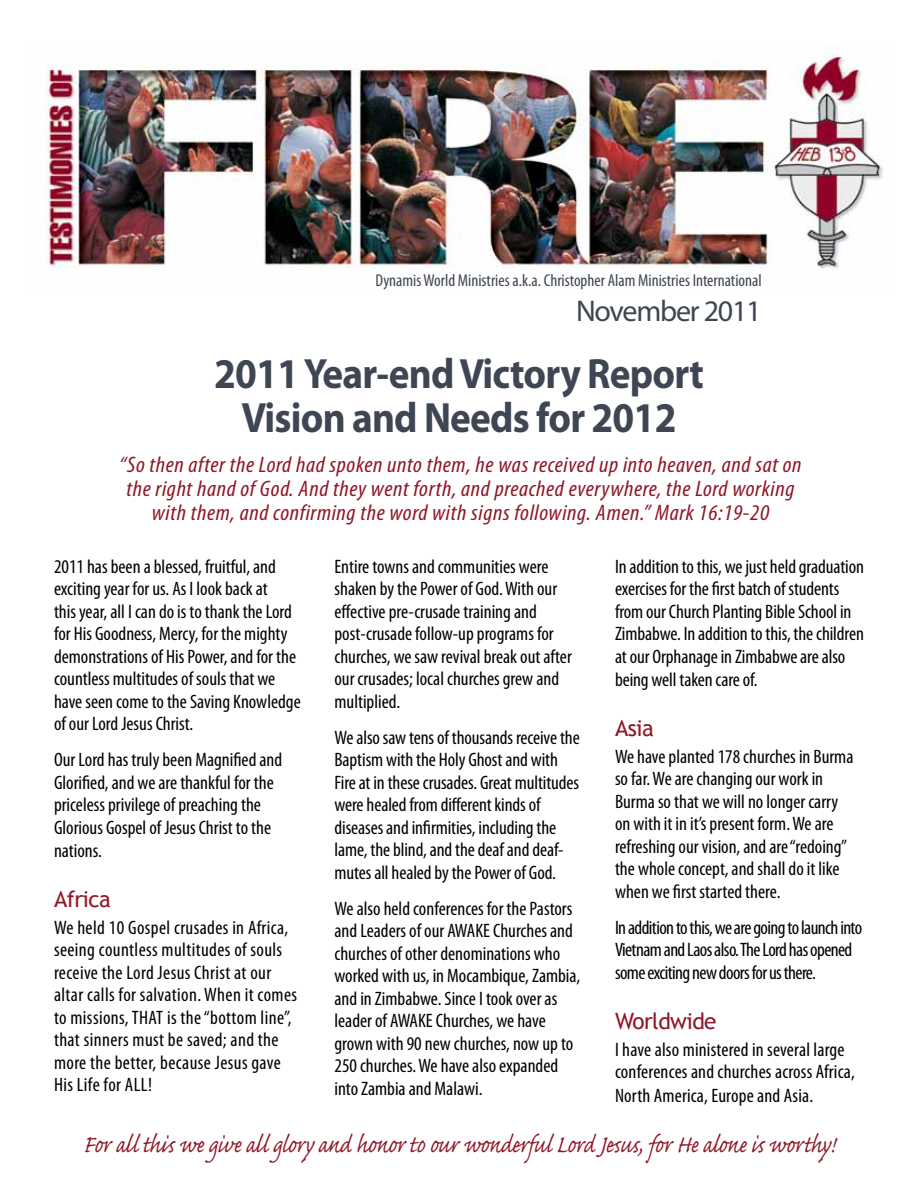
<style>
.page{position:relative;width:918px;height:1188px;background:#fff}
.page>*{position:absolute;margin:0;border:0;box-sizing:border-box;transform-origin:0 0}
.t1{font:700 42.6px/43.5px "Myriad Pro";letter-spacing:-.02em;color:#3f4653;text-align:center;scale:.92 1}
.t2{font:31.35px "Caflisch Script Pro";letter-spacing:-.015em;color:#901727;scale:.88 1}
.t3{font:30px "Myriad Pro";letter-spacing:-.04em;color:#3f4653}
.t4{font:italic condensed 22.5px/24px "Myriad Pro";letter-spacing:.025em;color:#901727;text-align:center;scale:1.06 1}
.t5{font:22.5px "Trebuchet MS";letter-spacing:-.025em;color:#901727}
.t6{font:condensed 19.5px/22.5px "Myriad Pro";color:#000}
.t7{font:condensed 19.5px/22.5px "Myriad Pro";letter-spacing:.02em;color:#000}
.t8{font:condensed 19.5px/23px "Myriad Pro";letter-spacing:-.03em;color:#000}
.t9{font:condensed 17.25px "Myriad Pro";color:#3f4653}
</style>
<div class="page">
<img style="left:45px;top:44px;width:838px;height:226px">
<p class="t9" style="left:376px;top:270px;width:388px">Dynamis World Ministries a.k.a. Christopher Alam Ministries International</p>
<h3 class="t3" style="left:576px;top:292px;width:187px">November 2011</h3>
<h1 class="t1" style="left:214px;top:351px;width:534px">2011 Year-end Victory Report<br>Vision and Needs for 2012</h1>
<p class="t4" style="left:119px;top:452px;width:645px">“So then after the Lord had spoken unto them, he was received up into heaven, and sat on the right hand of God. And they went forth, and preached everywhere, the Lord working with them, and confirming the word with signs following. Amen.” Mark 16:19-20</p>
<p class="t6" style="left:54px;top:555px;width:248px">2011 has been a blessed, fruitful, and exciting year for us. As I look back at<br>this year, all I can do is to thank the Lord for His Goodness, Mercy, for the mighty demonstrations of His Power, and for the countless multitudes of souls that we have seen come to the Saving Knowledge of our Lord Jesus Christ.</p>
<p class="t6" style="left:54px;top:748px;width:230px">Our Lord has truly been Magnified and<br>Glorified, and we are thankful for the priceless privilege of preaching the<br>Glorious Gospel of Jesus Christ to the nations.</p>
<p class="t5" style="left:54px;top:885px;width:58px">Africa</p>
<p class="t7" style="left:54px;top:916px;width:245px">We held 10 Gospel crusades in Africa, seeing countless multitudes of souls receive the Lord Jesus Christ at our altar calls for salvation. When it comes to missions, THAT is the “bottom line”, that sinners must be saved; and the more the better, because Jesus gave His Life for ALL!</p>
<p class="t6" style="left:335px;top:555px;width:239px">Entire towns and communities were shaken by the Power of God. With our effective pre-crusade training and post-crusade follow-up programs for churches, we saw revival break out after our crusades; local churches grew and multiplied.</p>
<p class="t6" style="left:335px;top:726px;width:247px">We also saw tens of thousands receive the Baptism with the Holy Ghost and with Fire at in these crusades. Great multitudes were healed from different kinds of diseases and infirmities, including the lame, the blind, and the deaf and deaf&shy;mutes all healed by the Power of God.</p>
<p class="t6" style="left:335px;top:897px;width:247px">We also held conferences for the Pastors and Leaders of our AWAKE Churches and churches of other denominations who worked with us, in Mocambique, Zambia, and in Zimbabwe. Since I took over as leader of AWAKE Churches, we have grown with 90 new churches, now up to 250 churches. We have also expanded into Zambia and Malawi.</p>
<p class="t6" style="left:615px;top:555px;width:251px">In addition to this, we just held graduation exercises for the first batch of students from our Church Planting Bible School in Zimbabwe. In addition to this, the children at our Orphanage in Zimbabwe are also being well taken care of.</p>
<p class="t5" style="left:615px;top:714px;width:40px">Asia</p>
<p class="t6" style="left:615px;top:745px;width:240px">We have planted 178 churches in Burma so far. We are changing our work in Burma so that we will no longer carry on with it in it’s present form. We are refreshing our vision, and are “redoing” the whole concept, and shall do it like when we first started there.</p>
<p class="t8" style="left:615px;top:915px;width:249px">In addition to this, we are going to launch into<br>Vietnam and Laos also. The Lord has opened some exciting new doors for us there.</p>
<p class="t5" style="left:615px;top:1008px;width:103px">Worldwide</p>
<p class="t6" style="left:615px;top:1038px;width:241px;line-height:23px">I have also ministered in several large conferences and churches across Africa,<br>North America, Europe and Asia.</p>
<h2 class="t2" style="left:83px;top:1128px;width:856px">For all this we give all glory and honor to our wonderful Lord Jesus, for He alone is worthy!</h2>
</div>
